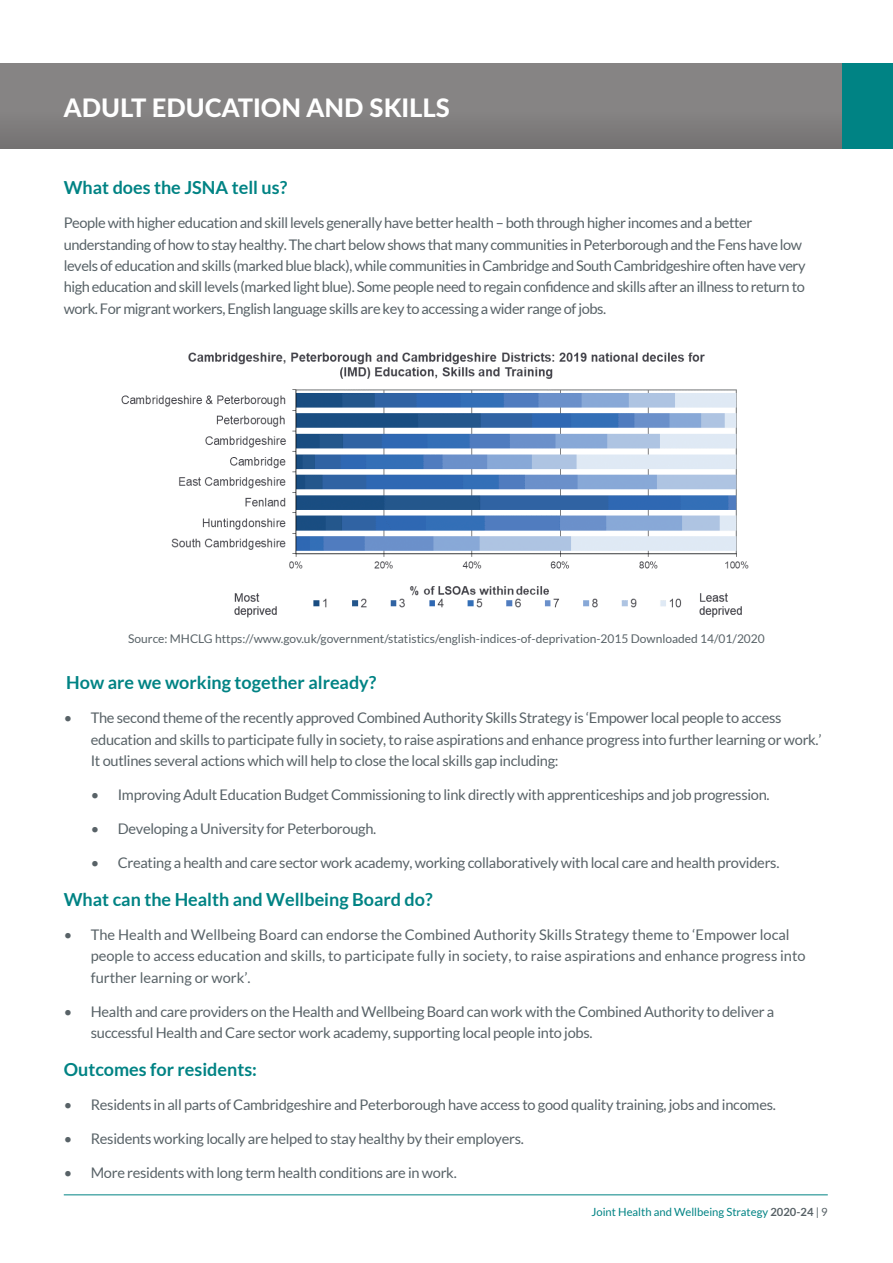
<style>
.page{position:relative;width:893px;height:1263px;background:#fff}
.page>*{position:absolute;margin:0;border:0;box-sizing:border-box;transform-origin:0 0}
.t1{font:800 25.5px "Lato";color:#fff}
.t2{font:700 18px "Lato";color:#008384}
.t3{font:14.7px/21.3px "Lato";letter-spacing:-.02em;color:#586267}
.t4{font:14.7px/21.3px "Lato";color:#586267}
.t5{font:12px "Lato";color:#586267}
.t6{font:11.25px "Lato";color:#008384}
.s1{font-weight:700;color:#586267}
.s2{color:#586267}
</style>
<div class="page">
<div style="left:842px;top:64px;width:51px;height:85px;background:#008384"></div>
<div style="left:0;top:64px;width:842px;height:85px;background:linear-gradient(to right,#828080,#828080)"></div>
<img style="left:121px;top:352px;width:628px;height:266px">
<hr style="left:64px;top:1194px;width:764px;height:1px;background:#008384">
<p class="t1" style="left:64px;top:88px;width:387px">ADULT EDUCATION AND SKILLS</p>
<p class="t2" style="left:64px;top:177px;width:225px">What does the JSNA tell us?</p>
<p class="t3" style="left:64px;top:212px;width:743px">People with higher education and skill levels generally have better health – both through higher incomes and a better understanding of how to stay healthy. The chart below shows that many communities in Peterborough and the Fens have low levels of education and skills (marked blue black), while communities in Cambridge and South Cambridgeshire often have very high education and skill levels (marked light blue). Some people need to regain confidence and skills after an illness to return to work. For migrant workers, English language skills are key to accessing a wider range of jobs.</p>
<p class="t5" style="left:128px;top:632px;width:638px">Source: MHCLG https://www.gov.uk/government/statistics/english-indices-of-deprivation-2015 Downloaded 14/01/2020</p>
<p class="t2" style="left:66px;top:672px;width:312px">How are we working together already?</p>
<p class="t3" style="left:91px;top:707px;width:732px;text-indent:-27px">• The second theme of the recently approved Combined Authority Skills Strategy is ‘Empower local people to access education and skills to participate fully in society, to raise aspirations and enhance progress into further learning or work.’<br>It outlines several actions which will help to close the local skills gap including:</p>
<p class="t3" style="left:91px;top:784px;width:680px">• Improving Adult Education Budget Commissioning to link directly with apprenticeships and job progression.</p>
<p class="t3" style="left:91px;top:818px;width:287px">• Developing a University for Peterborough.</p>
<p class="t3" style="left:91px;top:852px;width:690px">• Creating a health and care sector work academy, working collaboratively with local care and health providers.</p>
<p class="t2" style="left:64px;top:889px;width:370px">What can the Health and Wellbeing Board do?</p>
<p class="t4" style="left:91px;top:924px;width:716px;text-indent:-27px">• The Health and Wellbeing Board can endorse the Combined Authority Skills Strategy theme to ‘Empower local people to access education and skills, to participate fully in society, to raise aspirations and enhance progress into further learning or work’.</p>
<p class="t3" style="left:91px;top:1001px;width:685px;text-indent:-27px">• Health and care providers on the Health and Wellbeing Board can work with the Combined Authority to deliver a successful Health and Care sector work academy, supporting local people into jobs.</p>
<p class="t2" style="left:64px;top:1059px;width:195px">Outcomes for residents:</p>
<p class="t3" style="left:64px;top:1094px;width:714px">• Residents in all parts of Cambridgeshire and Peterborough have access to good quality training, jobs and incomes.</p>
<p class="t3" style="left:64px;top:1128px;width:462px">• Residents working locally are helped to stay healthy by their employers.</p>
<p class="t3" style="left:64px;top:1162px;width:394px">• More residents with long term health conditions are in work.</p>
<p class="t6" style="left:591px;top:1206px;width:238px">Joint Health and Wellbeing Strategy <span class="s1">2020-24</span> <span class="s2">| 9</span></p>
</div>
